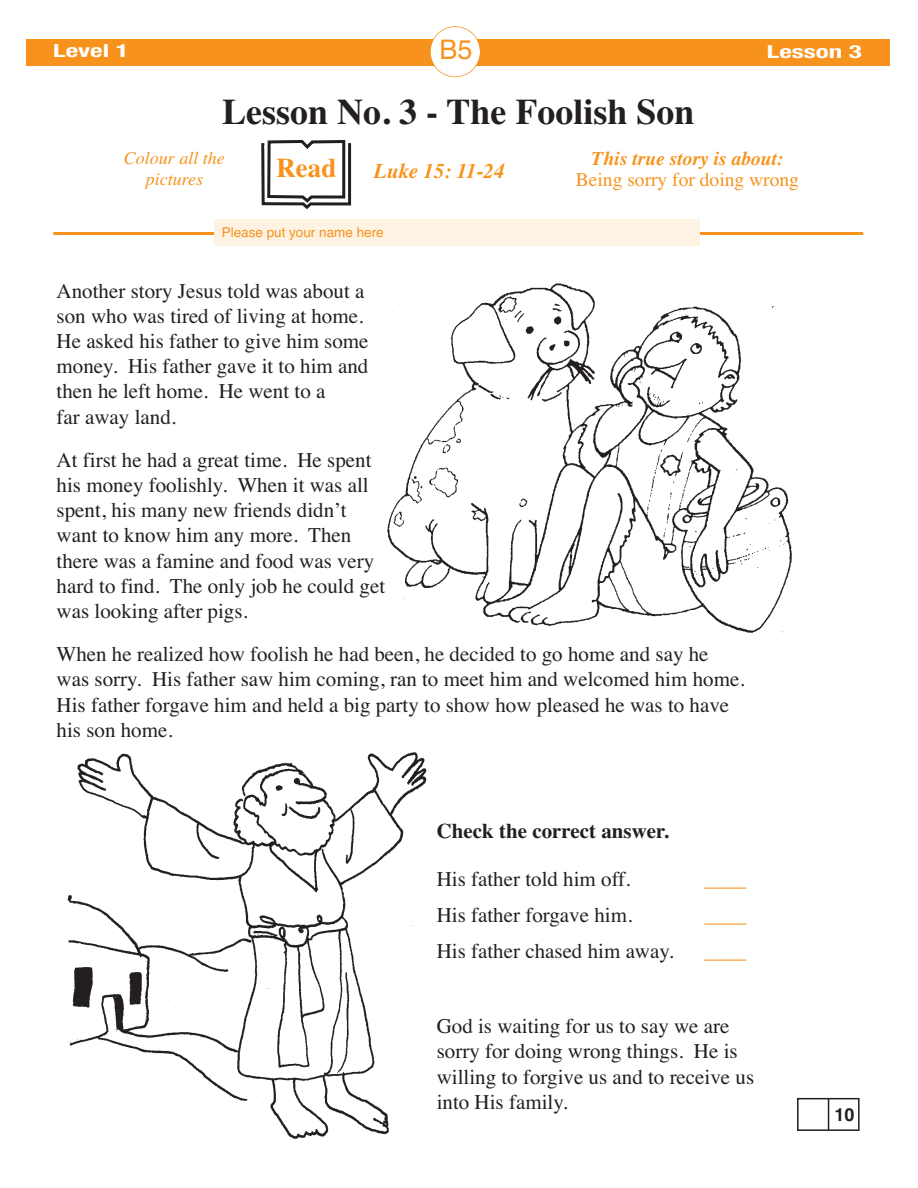
<style>
.page{position:relative;width:918px;height:1188px;background:#fff}
.page>*{position:absolute;margin:0;border:0;box-sizing:border-box;transform-origin:0 0}
.t1{font:700 36px "Times";color:#231f20}
.t2{font:700 27px "Times";color:#f7931d}
.t3{font:27px "Helvetica";color:#f7931d}
.t4{font:21px/25.2px "Times";color:#231f20}
.t5{font:700 21px "Times";color:#231f20}
.t6{font:italic 700 21px "Times";color:#f7931d}
.t7{font:21px "Times";color:#f7931d}
.t8{font:19.5px "Times";color:#f7931d}
.t9{font:italic 700 19.5px "Times";color:#f7931d}
.t10{font:italic 18px/21.6px "Times";color:#f7931d;text-align:center}
.t11{font:700 condensed 18px "Helvetica Neue";color:#fff;scale:1.5 1}
.t12{font:700 18px "Helvetica";color:#231f20}
.t13{font:13.5px "Helvetica";color:#f7931d}
</style>
<div class="page">
<svg style="left:261px;top:140px;width:90px;height:69px"></svg>
<hr style="left:53px;top:232px;width:810px;height:3px;background:#f7931d">
<div style="left:26px;top:39px;width:864px;height:27px;background:#f7931d"></div>
<div style="left:431px;top:27px;width:49px;height:49px;background:#fff;border-radius:50%"></div>
<div style="left:430px;top:26px;width:51px;height:51px;border:2px solid #f7931d;border-radius:50%"></div>
<div style="left:214px;top:219px;width:486px;height:27px;background:#fef2e3"></div>
<svg style="left:797px;top:1097px;width:63px;height:34px"></svg>
<img style="left:388px;top:283px;width:404px;height:350px">
<img style="left:56px;top:752px;width:379px;height:387px">
<p class="t11" style="left:53px;top:40px;width:52px">Level 1</p>
<p class="t3" style="left:439px;top:40px;width:35px">B5</p>
<p class="t11" style="left:767px;top:41px;width:65px">Lesson 3</p>
<h1 class="t1" style="left:222px;top:99px;width:474px">Lesson No. 3 - The Foolish Son</h1>
<p class="t6" style="left:374px;top:164px;width:132px">Luke 15: 11-24</p>
<p class="t10" style="left:124px;top:148px;width:103px">Colour all the pictures</p>
<p class="t9" style="left:592px;top:152px;width:193px">This true story is about:</p>
<p class="t2" style="left:276px;top:158px;width:61px">Read</p>
<p class="t8" style="left:576px;top:173px;width:225px">Being sorry for doing wrong</p>
<p class="t13" style="left:222px;top:227px;width:164px">Please put your name here</p>
<p class="t4" style="left:57px;top:280px;width:314px">Another story Jesus told was about a son who was tired of living at home.<br>He asked his father to give him some money. His father gave it to him and then he left home. He went to a<br>far away land.</p>
<p class="t4" style="left:57px;top:449px;width:330px">At first he had a great time. He spent his money foolishly. When it was all spent, his many new friends didn’t want to know him any more. Then there was a famine and food was very hard to find. The only job he could get was looking after pigs.</p>
<p class="t4" style="left:57px;top:643px;width:690px">When he realized how foolish he had been, he decided to go home and say he was sorry. His father saw him coming, ran to meet him and welcomed him home.<br>His father forgave him and held a big party to show how pleased he was to have his son home.</p>
<p class="t5" style="left:437px;top:823px;width:234px">Check the correct answer.</p>
<p class="t4" style="left:437px;top:868px;width:195px">His father told him off.</p>
<p class="t4" style="left:437px;top:904px;width:197px">His father forgave him.</p>
<p class="t4" style="left:437px;top:940px;width:239px">His father chased him away.</p>
<p class="t7" style="left:705px;top:871px;width:43px">____</p>
<p class="t7" style="left:705px;top:907px;width:43px">____</p>
<p class="t7" style="left:705px;top:943px;width:43px">____</p>
<p class="t4" style="left:437px;top:1015px;width:319px">God is waiting for us to say we are sorry for doing wrong things. He is willing to forgive us and to receive us into His family.</p>
<p class="t12" style="left:834px;top:1108px;width:22px">10</p>
</div>
